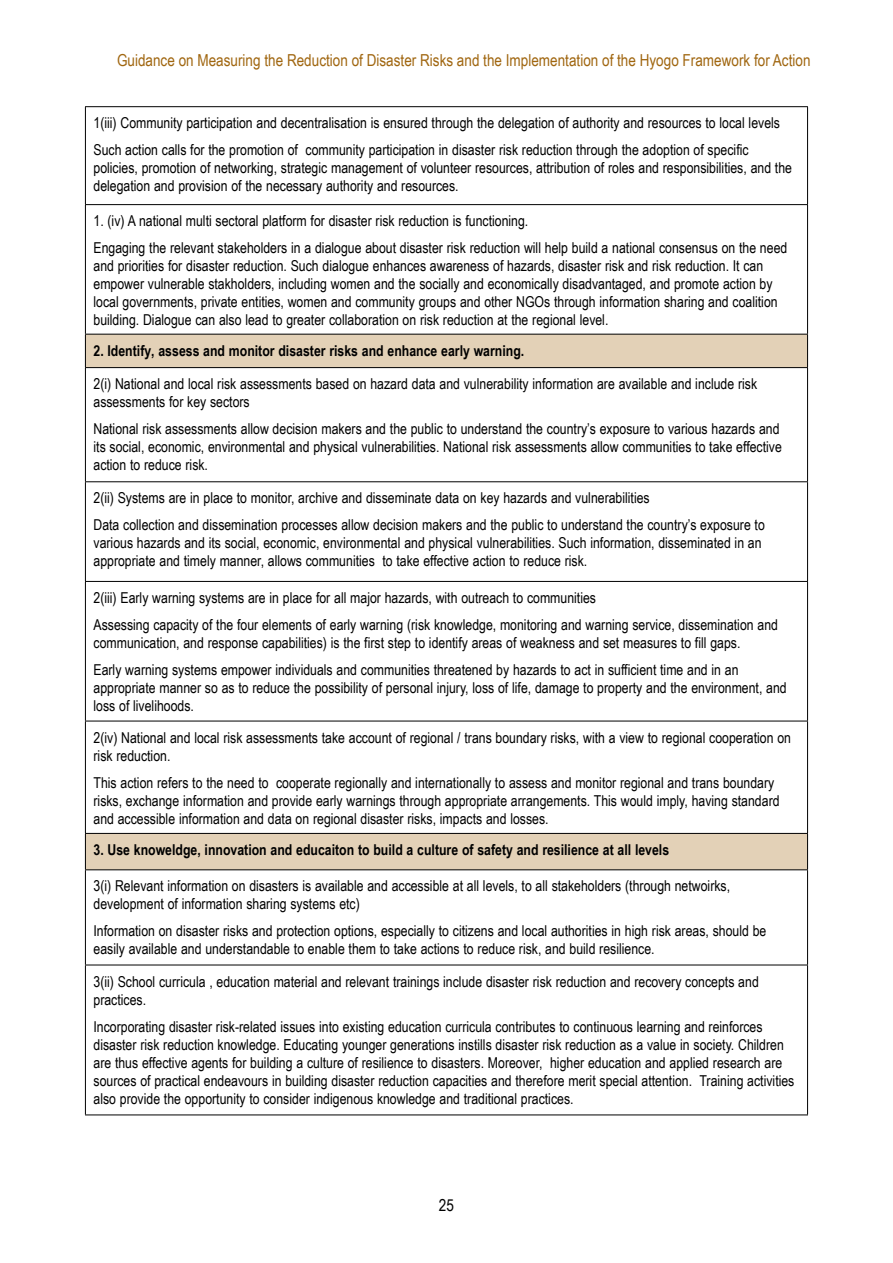
<style>
.page{position:relative;width:893px;height:1263px;background:#fff}
.page>*{position:absolute;margin:0;border:0;box-sizing:border-box;transform-origin:0 0}
.t1{font:16.5px "Arial Narrow";color:#a06610}
.t2{font:16.5px "Arial Narrow";color:#000}
.t3{font:15px/18px "Arial Narrow";color:#000}
.t4{font:700 15px "Arial Narrow";color:#000}
</style>
<div class="page">
<svg style="left:86px;top:335px;width:721px;height:534px"></svg>
<hr style="left:85px;top:106px;width:723px;height:1px;background:#000">
<hr style="left:85px;top:107px;width:1px;height:97px;background:#000">
<hr style="left:807px;top:107px;width:1px;height:97px;background:#000">
<hr style="left:85px;top:204px;width:723px;height:1px;background:#000">
<hr style="left:85px;top:205px;width:1px;height:129px;background:#000">
<hr style="left:807px;top:205px;width:1px;height:129px;background:#000">
<hr style="left:85px;top:334px;width:723px;height:1px;background:#000">
<hr style="left:85px;top:334px;width:1px;height:33px;background:#000">
<hr style="left:807px;top:334px;width:1px;height:33px;background:#000">
<hr style="left:85px;top:367px;width:723px;height:1px;background:#000">
<hr style="left:85px;top:368px;width:1px;height:113px;background:#000">
<hr style="left:807px;top:368px;width:1px;height:113px;background:#000">
<hr style="left:85px;top:481px;width:723px;height:1px;background:#000">
<hr style="left:85px;top:482px;width:1px;height:99px;background:#000">
<hr style="left:807px;top:482px;width:1px;height:99px;background:#000">
<hr style="left:85px;top:581px;width:723px;height:1px;background:#000">
<hr style="left:85px;top:582px;width:1px;height:139px;background:#000">
<hr style="left:807px;top:582px;width:1px;height:139px;background:#000">
<hr style="left:85px;top:721px;width:723px;height:1px;background:#000">
<hr style="left:85px;top:721px;width:1px;height:112px;background:#000">
<hr style="left:807px;top:721px;width:1px;height:112px;background:#000">
<hr style="left:85px;top:833px;width:723px;height:1px;background:#000">
<hr style="left:85px;top:834px;width:1px;height:35px;background:#000">
<hr style="left:807px;top:834px;width:1px;height:35px;background:#000">
<hr style="left:85px;top:869px;width:723px;height:1px;background:#000">
<hr style="left:85px;top:870px;width:1px;height:95px;background:#000">
<hr style="left:807px;top:870px;width:1px;height:95px;background:#000">
<hr style="left:85px;top:965px;width:723px;height:1px;background:#000">
<hr style="left:85px;top:965px;width:1px;height:149px;background:#000">
<hr style="left:807px;top:965px;width:1px;height:149px;background:#000">
<hr style="left:85px;top:1114px;width:723px;height:1px;background:#000">
<p class="t1" style="left:117px;top:48px;width:695px">Guidance on Measuring the Reduction of Disaster Risks and the Implementation of the Hyogo Framework for Action</p>
<p class="t3" style="left:94px;top:109px;width:688px;line-height:27px">1 (iii) Community participation and decentralisation is ensured through the delegation of authority and resources to local levels<br>Such action calls for the promotion of community participation in disaster risk reduction through the adoption of specific</p>
<p class="t3" style="left:94px;top:158px;width:700px">policies, promotion of networking, strategic management of volunteer resources, attribution of roles and responsibilities, and the delegation and provision of the necessary authority and resources.</p>
<p class="t3" style="left:94px;top:207px;width:695px;line-height:27px">1 . (iv) A national multi sectoral platform for disaster risk reduction is functioning.<br>Engaging the relevant stakeholders in a dialogue about disaster risk reduction will help build a national consensus on the need</p>
<p class="t3" style="left:94px;top:256px;width:686px">and priorities for disaster reduction. Such dialogue enhances awareness of hazards, disaster risk and risk reduction. It can empower vulnerable stakholders, including women and the socially and economically disadvantaged, and promote action by local governments, private entities, women and community groups and other NGOs through information sharing and coalition building. Dialogue can also lead to greater collaboration on risk reduction at the regional level.</p>
<p class="t4" style="left:94px;top:339px;width:432px">2. Identify, assess and monitor disaster risks and enhance early warning.</p>
<p class="t3" style="left:94px;top:374px;width:665px">2(i) National and local risk assessments based on hazard data and vulnerability information are available and include risk assessments for key sectors</p>
<p class="t3" style="left:94px;top:419px;width:690px">National risk assessments allow decision makers and the public to understand the country’s exposure to various hazards and its social, economic, environmental and physical vulnerabilities. National risk assessments allow communities to take effective action to reduce risk.</p>
<p class="t3" style="left:94px;top:484px;width:673px;line-height:27px">2(ii) Systems are in place to monitor, archive and disseminate data on key hazards and vulnerabilities<br>Data collection and dissemination processes allow decision makers and the public to understand the country’s exposure to</p>
<p class="t3" style="left:94px;top:534px;width:670px">various hazards and its social, economic, environmental and physical vulnerabilities. Such information, disseminated in an appropriate and timely manner, allows communities to take effective action to reduce risk.</p>
<p class="t3" style="left:94px;top:584px;width:686px;line-height:27px">2(iii) Early warning systems are in place for all major hazards, with outreach to communities<br>Assessing capacity of the four elements of early warning (risk knowledge, monitoring and warning service, dissemination and</p>
<p class="t3" style="left:94px;top:629px;width:648px;line-height:27px">communication, and response capabilities) is the first step to identify areas of weakness and set measures to fill gaps.<br>Early warning systems empower individuals and communities threatened by hazards to act in sufficient time and in an</p>
<p class="t3" style="left:94px;top:678px;width:695px">appropriate manner so as to reduce the possibility of personal injury, loss of life, damage to property and the environment, and loss of livelihoods.</p>
<p class="t3" style="left:94px;top:728px;width:699px">2(iv) National and local risk assessments take account of regional / trans boundary risks, with a view to regional cooperation on risk reduction.</p>
<p class="t3" style="left:94px;top:773px;width:688px">This action refers to the need to cooperate regionally and internationally to assess and monitor regional and trans boundary risks, exchange information and provide early warnings through appropriate arrangements. This would imply, having standard and accessible information and data on regional disaster risks, impacts and losses.</p>
<p class="t4" style="left:94px;top:838px;width:577px">3. Use knoweldge, innovation and educaiton to build a culture of safety and resilience at all levels</p>
<p class="t3" style="left:94px;top:877px;width:638px">3(i) Relevant information on disasters is available and accessible at all levels, to all stakeholders (through netwoirks, development of information sharing systems etc)</p>
<p class="t3" style="left:94px;top:922px;width:674px">Information on disaster risks and protection options, especially to citizens and local authorities in high risk areas, should be easily available and understandable to enable them to take actions to reduce risk, and build resilience.</p>
<p class="t3" style="left:94px;top:972px;width:667px">3(ii) School curricula , education material and relevant trainings include disaster risk reduction and recovery concepts and practices.</p>
<p class="t3" style="left:94px;top:1017px;width:702px">Incorporating disaster risk-related issues into existing education curricula contributes to continuous learning and reinforces disaster risk reduction knowledge. Educating younger generations instills disaster risk reduction as a value in society. Children are thus effective agents for building a culture of resilience to disasters. Moreover, higher education and applied research are sources of practical endeavours in building disaster reduction capacities and therefore merit special attention. Training activities also provide the opportunity to consider indigenous knowledge and traditional practices.</p>
<p class="t2" style="left:439px;top:1193px;width:9px">25</p>
</div>
